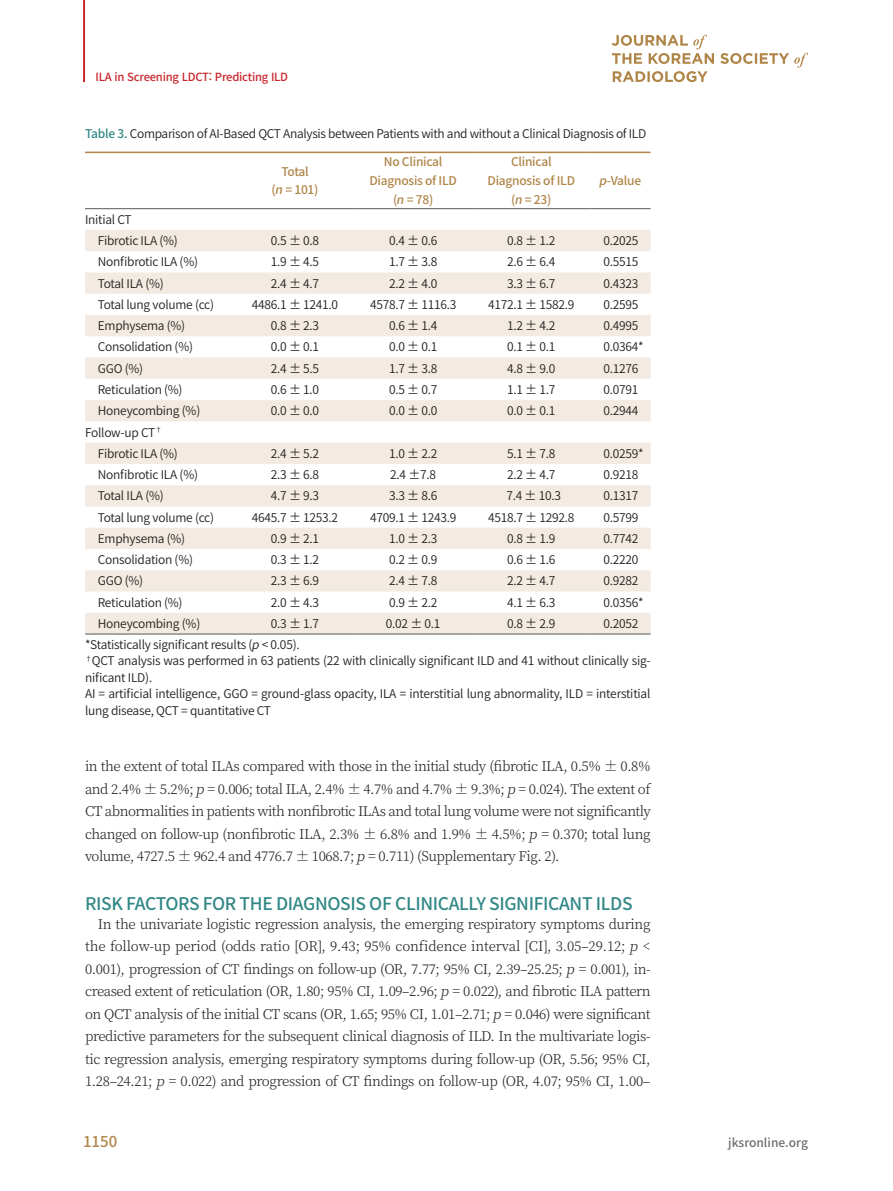
<style>
.page{position:relative;width:893px;height:1191px;background:#fff}
.page>*{position:absolute;margin:0;border:0;box-sizing:border-box;transform-origin:0 0}
.소제목1{font:500 17.4px "Noto Sans CJ Kkr";letter-spacing:-.02em;color:#328886}
.t1{font:500 15px "Noto Sans CJ Kkr";color:#b08548}
.영문본문{font:300 13.5px/22.5px "Noto Serif CJ Kkr";letter-spacing:-.03em;color:#231f20;text-align:justify}
.표본문{font:600 12px "Noto Sans CJ Kkr";letter-spacing:-.02em;color:#231f20}
.표설명{font:600 12px/16.5px "Noto Sans CJ Kkr";letter-spacing:-.02em;color:#231f20}
.표제목{font:600 12px "Noto Sans CJ Kkr";letter-spacing:-.025em;color:#231f20}
.표본문-2{font:500 12px/18.8px "Noto Sans CJ Kkr";letter-spacing:-.02em;color:#b08548;text-align:center}
.t2{font:500 12px "Noto Sans CJ Kkr";color:#6c6d70}
.t3{font:500 11.25px "Noto Sans CJ Kkr";letter-spacing:-.02em;color:#c8242b}
.s1{font-weight:500;color:#328886}
.s2{font-style:italic}
</style>
<div class="page">
<hr style="left:83px;top:0;width:2px;height:82px;background:#c8242b">
<svg style="left:612px;top:35px;width:196px;height:47px"></svg>
<svg style="left:85px;top:230px;width:566px;height:404px;fill:#f3ebe1"></svg>
<hr style="left:85px;top:152px;width:151px;height:1px;background:#b08548">
<hr style="left:236px;top:152px;width:118px;height:1px;background:#b08548">
<hr style="left:354px;top:152px;width:118px;height:1px;background:#b08548">
<hr style="left:472px;top:152px;width:118px;height:1px;background:#b08548">
<hr style="left:590px;top:152px;width:61px;height:1px;background:#b08548">
<hr style="left:85px;top:634px;width:151px;height:1px;background:#57585a">
<hr style="left:236px;top:634px;width:118px;height:1px;background:#57585a">
<hr style="left:354px;top:634px;width:118px;height:1px;background:#57585a">
<hr style="left:472px;top:634px;width:118px;height:1px;background:#57585a">
<hr style="left:590px;top:634px;width:61px;height:1px;background:#57585a">
<hr style="left:85px;top:208px;width:151px;height:1px;background:#57585a">
<hr style="left:236px;top:208px;width:118px;height:1px;background:#57585a">
<hr style="left:354px;top:208px;width:118px;height:1px;background:#57585a">
<hr style="left:472px;top:208px;width:118px;height:1px;background:#57585a">
<hr style="left:590px;top:208px;width:61px;height:1px;background:#57585a">
<p class="t3" style="left:96px;top:70px;width:194px">ILA in Screening LDCT: Predicting ILD</p>
<p class="표제목" style="left:85px;top:127px;width:563px"><span class="s1">Table 3.</span> Comparison of AI-Based QCT Analysis between Patients with and without a Clinical Diagnosis of ILD</p>
<p class="표본문-2" style="left:272px;top:162px;width:48px">Total (<span class="s2">n</span>= 101)</p>
<p class="표본문-2" style="left:369px;top:153px;width:89px">No Clinical<br>Diagnosis of ILD (<span class="s2">n</span>= 78)</p>
<p class="표본문-2" style="left:488px;top:153px;width:89px">Clinical<br>Diagnosis of ILD (<span class="s2">n</span>= 23)</p>
<p class="표본문-2" style="left:599px;top:172px;width:44px"><span class="s2">p</span>-Value</p>
<p class="표본문" style="left:85px;top:213px;width:48px">Initial CT</p>
<p class="표본문" style="left:98px;top:234px;width:82px">Fibrotic ILA (%)</p>
<p class="표본문" style="left:271px;top:234px;width:50px">0.5 ± 0.8</p>
<p class="표본문" style="left:389px;top:234px;width:50px">0.4 ± 0.6</p>
<p class="표본문" style="left:507px;top:234px;width:50px">0.8 ± 1.2</p>
<p class="표본문" style="left:603px;top:234px;width:36px">0.2025</p>
<p class="표본문" style="left:98px;top:255px;width:102px">Nonfibrotic ILA (%)</p>
<p class="표본문" style="left:271px;top:255px;width:50px">1.9 ± 4.5</p>
<p class="표본문" style="left:389px;top:255px;width:50px">1.7 ± 3.8</p>
<p class="표본문" style="left:507px;top:255px;width:50px">2.6 ± 6.4</p>
<p class="표본문" style="left:603px;top:255px;width:36px">0.5515</p>
<p class="표본문" style="left:98px;top:276px;width:67px">Total ILA (%)</p>
<p class="표본문" style="left:271px;top:276px;width:50px">2.4 ± 4.7</p>
<p class="표본문" style="left:389px;top:276px;width:50px">2.2 ± 4.0</p>
<p class="표본문" style="left:507px;top:276px;width:50px">3.3 ± 6.7</p>
<p class="표본문" style="left:603px;top:276px;width:36px">0.4323</p>
<p class="표본문" style="left:98px;top:298px;width:118px">Total lung volume (cc)</p>
<p class="표본문" style="left:252px;top:298px;width:88px">4486.1 ± 1241.0</p>
<p class="표본문" style="left:370px;top:298px;width:88px">4578.7 ± 1116.3</p>
<p class="표본문" style="left:488px;top:298px;width:88px">4172.1 ± 1582.9</p>
<p class="표본문" style="left:603px;top:298px;width:36px">0.2595</p>
<p class="표본문" style="left:98px;top:319px;width:89px">Emphysema (%)</p>
<p class="표본문" style="left:271px;top:319px;width:50px">0.8 ± 2.3</p>
<p class="표본문" style="left:389px;top:319px;width:50px">0.6 ± 1.4</p>
<p class="표본문" style="left:507px;top:319px;width:50px">1.2 ± 4.2</p>
<p class="표본문" style="left:603px;top:319px;width:36px">0.4995</p>
<p class="표본문" style="left:98px;top:340px;width:97px">Consolidation (%)</p>
<p class="표본문" style="left:271px;top:340px;width:50px">0.0 ± 0.1</p>
<p class="표본문" style="left:389px;top:340px;width:50px">0.0 ± 0.1</p>
<p class="표본문" style="left:507px;top:340px;width:50px">0.1 ± 0.1</p>
<p class="표본문" style="left:603px;top:340px;width:42px">0.0364*</p>
<p class="표본문" style="left:98px;top:361px;width:47px">GGO (%)</p>
<p class="표본문" style="left:271px;top:361px;width:50px">2.4 ± 5.5</p>
<p class="표본문" style="left:389px;top:361px;width:50px">1.7 ± 3.8</p>
<p class="표본문" style="left:507px;top:361px;width:50px">4.8 ± 9.0</p>
<p class="표본문" style="left:603px;top:361px;width:36px">0.1276</p>
<p class="표본문" style="left:98px;top:383px;width:86px">Reticulation (%)</p>
<p class="표본문" style="left:271px;top:383px;width:50px">0.6 ± 1.0</p>
<p class="표본문" style="left:389px;top:383px;width:50px">0.5 ± 0.7</p>
<p class="표본문" style="left:507px;top:383px;width:50px">1.1 ± 1.7</p>
<p class="표본문" style="left:603px;top:383px;width:36px">0.0791</p>
<p class="표본문" style="left:98px;top:404px;width:104px">Honeycombing (%)</p>
<p class="표본문" style="left:271px;top:404px;width:50px">0.0 ± 0.0</p>
<p class="표본문" style="left:389px;top:404px;width:50px">0.0 ± 0.0</p>
<p class="표본문" style="left:507px;top:404px;width:50px">0.0 ± 0.1</p>
<p class="표본문" style="left:603px;top:404px;width:36px">0.2944</p>
<p class="표본문" style="left:85px;top:425px;width:78px">Follow-up CT<sup>†</sup></p>
<p class="표본문" style="left:98px;top:447px;width:82px">Fibrotic ILA (%)</p>
<p class="표본문" style="left:271px;top:447px;width:50px">2.4 ± 5.2</p>
<p class="표본문" style="left:389px;top:447px;width:50px">1.0 ± 2.2</p>
<p class="표본문" style="left:507px;top:447px;width:50px">5.1 ± 7.8</p>
<p class="표본문" style="left:603px;top:447px;width:42px">0.0259*</p>
<p class="표본문" style="left:98px;top:468px;width:102px">Nonfibrotic ILA (%)</p>
<p class="표본문" style="left:271px;top:468px;width:50px">2.3 ± 6.8</p>
<p class="표본문" style="left:390px;top:468px;width:47px">2.4 ±7.8</p>
<p class="표본문" style="left:507px;top:468px;width:50px">2.2 ± 4.7</p>
<p class="표본문" style="left:603px;top:468px;width:36px">0.9218</p>
<p class="표본문" style="left:98px;top:489px;width:67px">Total ILA (%)</p>
<p class="표본문" style="left:271px;top:489px;width:50px">4.7 ± 9.3</p>
<p class="표본문" style="left:389px;top:489px;width:50px">3.3 ± 8.6</p>
<p class="표본문" style="left:506px;top:489px;width:56px">7.4 ± 10.3</p>
<p class="표본문" style="left:603px;top:489px;width:36px">0.1317</p>
<p class="표본문" style="left:98px;top:510px;width:118px">Total lung volume (cc)</p>
<p class="표본문" style="left:252px;top:510px;width:88px">4645.7 ± 1253.2</p>
<p class="표본문" style="left:370px;top:510px;width:88px">4709.1 ± 1243.9</p>
<p class="표본문" style="left:488px;top:510px;width:88px">4518.7 ± 1292.8</p>
<p class="표본문" style="left:603px;top:510px;width:36px">0.5799</p>
<p class="표본문" style="left:98px;top:532px;width:89px">Emphysema (%)</p>
<p class="표본문" style="left:271px;top:532px;width:50px">0.9 ± 2.1</p>
<p class="표본문" style="left:389px;top:532px;width:50px">1.0 ± 2.3</p>
<p class="표본문" style="left:507px;top:532px;width:50px">0.8 ± 1.9</p>
<p class="표본문" style="left:603px;top:532px;width:36px">0.7742</p>
<p class="표본문" style="left:98px;top:553px;width:97px">Consolidation (%)</p>
<p class="표본문" style="left:271px;top:553px;width:50px">0.3 ± 1.2</p>
<p class="표본문" style="left:389px;top:553px;width:50px">0.2 ± 0.9</p>
<p class="표본문" style="left:507px;top:553px;width:50px">0.6 ± 1.6</p>
<p class="표본문" style="left:603px;top:553px;width:36px">0.2220</p>
<p class="표본문" style="left:98px;top:574px;width:47px">GGO (%)</p>
<p class="표본문" style="left:271px;top:574px;width:50px">2.3 ± 6.9</p>
<p class="표본문" style="left:389px;top:574px;width:50px">2.4 ± 7.8</p>
<p class="표본문" style="left:507px;top:574px;width:50px">2.2 ± 4.7</p>
<p class="표본문" style="left:603px;top:574px;width:36px">0.9282</p>
<p class="표본문" style="left:98px;top:595px;width:86px">Reticulation (%)</p>
<p class="표본문" style="left:271px;top:595px;width:50px">2.0 ± 4.3</p>
<p class="표본문" style="left:389px;top:595px;width:50px">0.9 ± 2.2</p>
<p class="표본문" style="left:507px;top:595px;width:50px">4.1 ± 6.3</p>
<p class="표본문" style="left:603px;top:595px;width:42px">0.0356*</p>
<p class="표본문" style="left:98px;top:616px;width:104px">Honeycombing (%)</p>
<p class="표본문" style="left:271px;top:616px;width:50px">0.3 ± 1.7</p>
<p class="표본문" style="left:386px;top:616px;width:56px">0.02 ± 0.1</p>
<p class="표본문" style="left:507px;top:616px;width:50px">0.8 ± 2.9</p>
<p class="표본문" style="left:603px;top:616px;width:36px">0.2052</p>
<p class="표설명" style="left:85px;top:636px;width:216px">*Statistically significant results (<span class="s2">p</span>&lt; 0.05).</p>
<p class="표설명" style="left:85px;top:653px;width:567px"><sup>†</sup>QCT analysis was performed in 63 patients (22 with clinically significant ILD and 41 without clinically sig&shy;nificant ILD).</p>
<p class="표설명" style="left:85px;top:686px;width:567px">AI = artificial intelligence, GGO = ground-glass opacity, ILA = interstitial lung abnormality, ILD = interstitial lung disease, QCT = quantitative CT</p>
<p class="영문본문" style="left:85px;top:755px;width:567px">in the extent of total ILAs compared with those in the initial study (fibrotic ILA, 0.5% ± 0.8% and 2.4% ± 5.2%; <span class="s2">p</span>= 0.006; total ILA, 2.4% ± 4.7% and 4.7% ± 9.3%; <span class="s2">p</span>= 0.024). The extent of CT abnormalities in patients with nonfibrotic ILAs and total lung volume were not significantly changed on follow-up (nonfibrotic ILA, 2.3% ± 6.8% and 1.9% ± 4.5%; <span class="s2">p</span>= 0.370; total lung volume, 4727.5 ± 962.4 and 4776.7 ± 1068.7; <span class="s2">p</span>= 0.711) (Supplementary Fig. 2).</p>
<p class="소제목1" style="left:85px;top:893px;width:549px">RISK FACTORS FOR THE DIAGNOSIS OF CLINICALLY SIGNIFICANT ILDS</p>
<p class="영문본문" style="left:85px;top:912px;width:567px;text-indent:13px">In the univariate logistic regression analysis, the emerging respiratory symptoms during the follow-up period (odds ratio [OR], 9.43; 95% confidence interval [CI], 3.05–29.12; <span class="s2">p</span>&lt; 0.001), progression of CT findings on follow-up (OR, 7.77; 95% CI, 2.39–25.25; <span class="s2">p</span>= 0.001), in&shy;creased extent of reticulation (OR, 1.80; 95% CI, 1.09–2.96; <span class="s2">p</span>= 0.022), and fibrotic ILA pattern on QCT analysis of the initial CT scans (OR, 1.65; 95% CI, 1.01–2.71; <span class="s2">p</span>= 0.046) were significant predictive parameters for the subsequent clinical diagnosis of ILD. In the multivariate logis&shy;tic regression analysis, emerging respiratory symptoms during follow-up (OR, 5.56; 95% CI, 1.28–24.21; <span class="s2">p</span>= 0.022) and progression of CT findings on follow-up (OR, 4.07; 95% CI, 1.00–</p>
<p class="t1" style="left:83px;top:1132px;width:36px">1150</p>
<p class="t2" style="left:728px;top:1135px;width:81px">jksronline.org</p>
</div>
